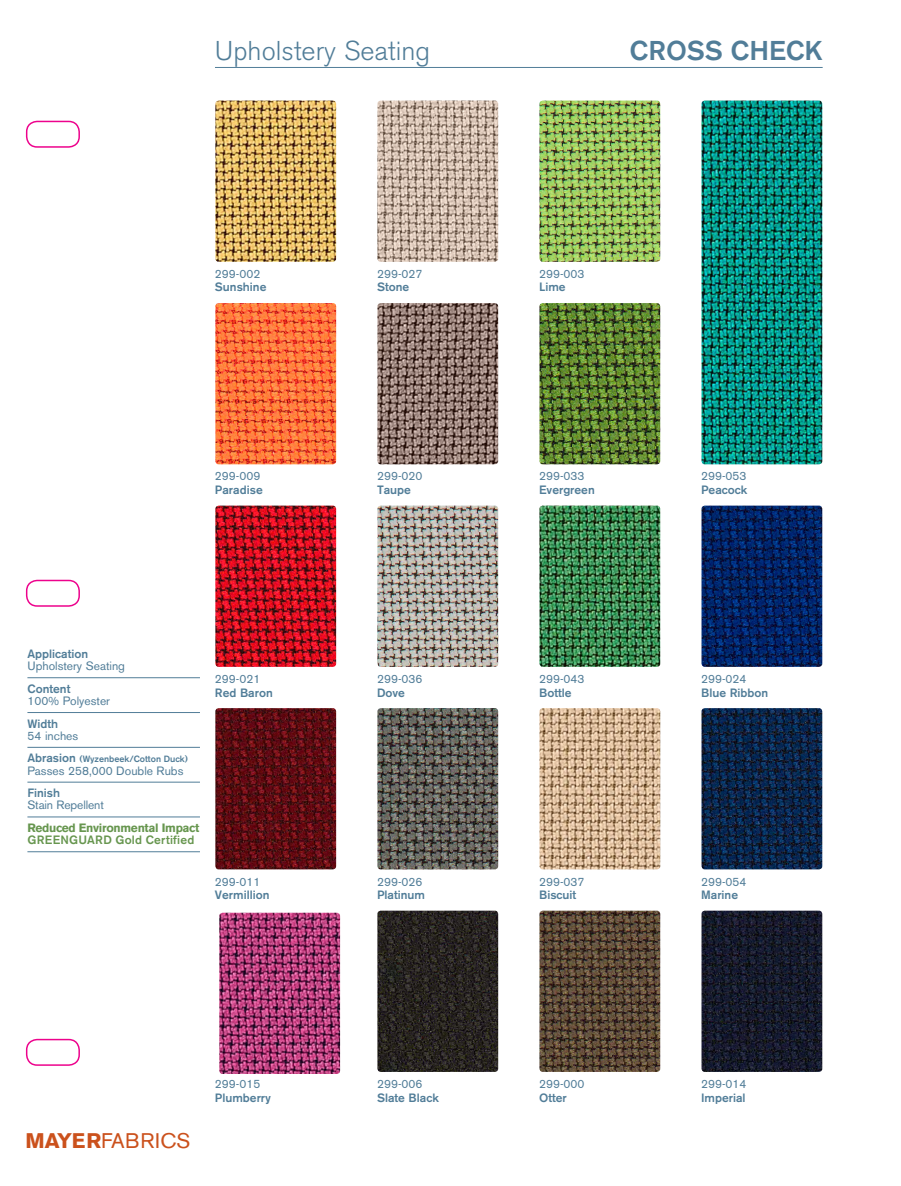
<style>
.page{position:relative;width:901px;height:1186px;background:#fff}
.page>*{position:absolute;margin:0;border:0;box-sizing:border-box;transform-origin:0 0}
.t1{font:300 27px "Akzidenz Grotesk BE";color:#517d98}
.t2{font:500 27px "Akzidenz Grotesk BE";color:#517d98}
.t3{font:21px "Akzidenz Grotesk BE";letter-spacing:.02em;color:#cb511c}
.t4{font:12px/13.5px "Akzidenz Grotesk BE";color:#517d98}
.t5{font:500 12px/13.5px "Akzidenz Grotesk BE";color:#517d98}
.t6{font:700 12px/12px "Akzidenz Grotesk BE";letter-spacing:-.025em;color:#67964f}
.t7{font:500 9px "Akzidenz Grotesk BE";color:#517d98}
.s1{font-weight:400}
.s2{font-weight:500}
.s3{font-size:12px}
.s4{font-weight:700}
</style>
<div class="page">
<img style="left:25px;top:67px;width:798px;height:1007px">
<p class="t1" style="left:215px;top:35px;width:217px">Upholstery Seating</p>
<p class="t2" style="left:630px;top:34px;width:194px">CROSS CHECK</p>
<p class="t5" style="left:215px;top:267px;width:53px"><span class="s1">299-002<br></span>Sunshine</p>
<p class="t4" style="left:377px;top:267px;width:47px">299-027<br><span class="s2">Stone</span></p>
<p class="t4" style="left:539px;top:267px;width:47px">299-003<br><span class="s2">Lime</span></p>
<p class="t5" style="left:215px;top:469px;width:49px"><span class="s1">299-009<br></span>Paradise</p>
<p class="t4" style="left:377px;top:470px;width:47px">299-020<br><span class="s2">Taupe</span></p>
<p class="t5" style="left:539px;top:469px;width:57px"><span class="s1">299-033<br></span>Evergreen</p>
<p class="t4" style="left:701px;top:470px;width:48px">299-053<br><span class="s2">Peacock</span></p>
<p class="t5" style="left:27px;top:647px;width:62px">Application</p>
<p class="t4" style="left:27px;top:659px;width:99px">Upholstery Seating</p>
<p class="t5" style="left:27px;top:682px;width:44px">Content</p>
<p class="t4" style="left:27px;top:694px;width:84px">100% Polyester</p>
<p class="t5" style="left:27px;top:717px;width:32px">Width</p>
<p class="t4" style="left:27px;top:729px;width:52px">54 inches</p>
<p class="t7" style="left:27px;top:754px;width:162px"><span class="s3">Abrasion</span> (Wyzenbeek/Cotton Duck)</p>
<p class="t4" style="left:27px;top:763px;width:157px">Passes 258,000 Double Rubs</p>
<p class="t4" style="left:27px;top:787px;width:78px;line-height:12px"><span class="s2">Finish<br></span>Stain Repellent</p>
<p class="t6" style="left:27px;top:822px;width:173px">Reduced Environmental Impact<br><span class="s2">GREENGUARD Gold Certified</span></p>
<p class="t5" style="left:215px;top:672px;width:59px"><span class="s1">299-021<br></span>Red Baron</p>
<p class="t4" style="left:377px;top:672px;width:47px">299-036<br><span class="s2">Dove</span></p>
<p class="t4" style="left:539px;top:672px;width:47px">299-043<br><span class="s2">Bottle</span></p>
<p class="t5" style="left:701px;top:672px;width:69px"><span class="s1">299-024<br></span>Blue Ribbon</p>
<p class="t5" style="left:215px;top:874px;width:56px"><span class="s1">299-011<br></span>Vermillion</p>
<p class="t5" style="left:377px;top:874px;width:49px"><span class="s1">299-026<br></span>Platinum</p>
<p class="t4" style="left:539px;top:875px;width:47px">299-037<br><span class="s2">Biscuit</span></p>
<p class="t4" style="left:701px;top:875px;width:47px">299-054<br><span class="s2">Marine</span></p>
<p class="t3" style="left:25px;top:1128px;width:167px"><span class="s4">MAYER</span>FABRICS</p>
<p class="t5" style="left:215px;top:1077px;width:57px"><span class="s1">299-015<br></span>Plumberry</p>
<p class="t5" style="left:377px;top:1077px;width:63px"><span class="s1">299-006<br></span>Slate Black</p>
<p class="t4" style="left:539px;top:1077px;width:47px">299-000<br><span class="s2">Otter</span></p>
<p class="t5" style="left:701px;top:1077px;width:47px"><span class="s1">299-014<br></span>Imperial</p>
</div>
